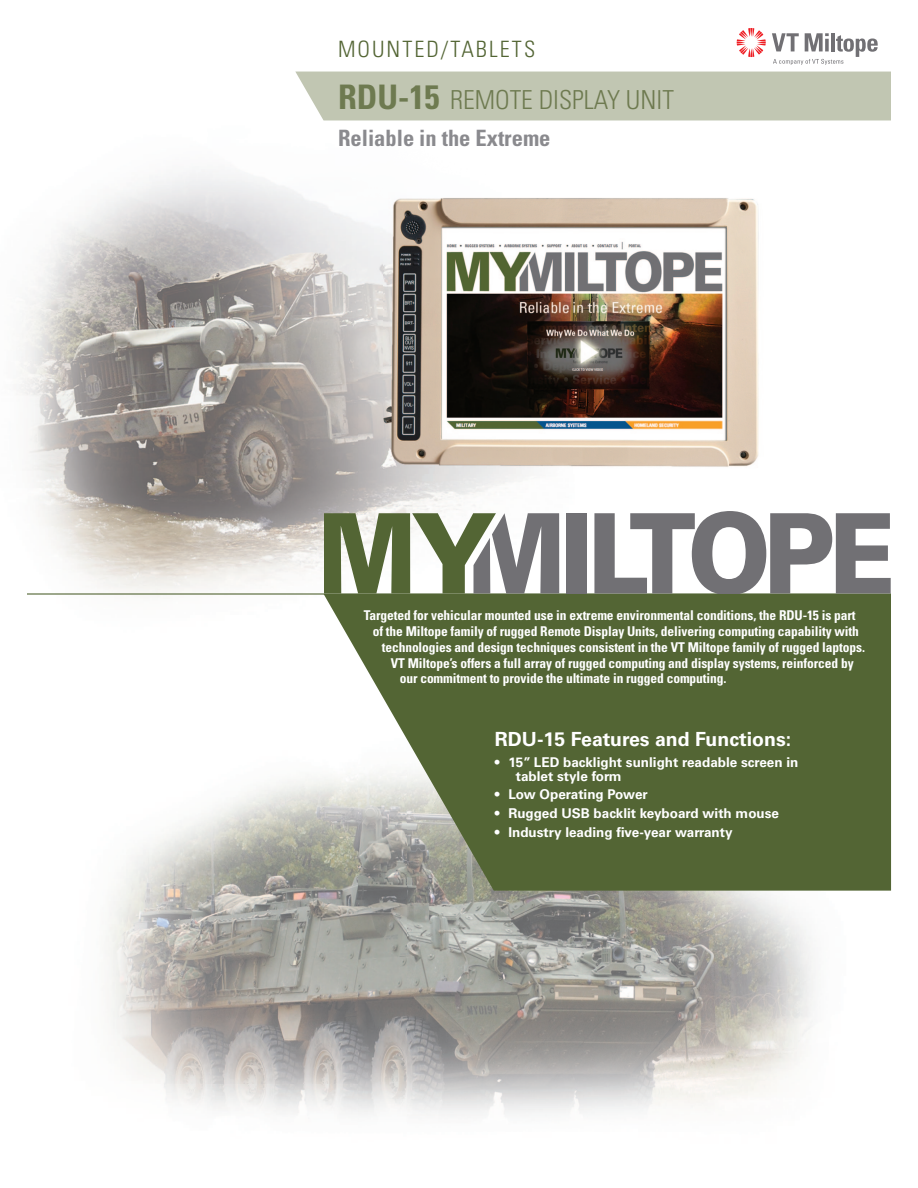
<style>
.page{position:relative;width:918px;height:1188px;background:#fff}
.page>*{position:absolute;margin:0;border:0;box-sizing:border-box;transform-origin:0 0}
.t1{font:300 condensed 26.1px "Univers LT Std";color:#6e7a50}
.t2{font:700 condensed 22.5px "Univers LT Std";color:#8a8a8e}
.t3{font:300 condensed 22.5px "Univers LT Std";letter-spacing:.09em;color:#536534}
.t4{font:700 19.5px "Univers LT Std";color:#fff}
.t5{font:700 condensed 13.5px "Univers LT Std";letter-spacing:-.01em;color:#fff}
.t6{font:700 13.5px/13.5px "Univers LT Std";color:#fff}
.s1{font-weight:700;font-size:33.75px}
.s2{font-stretch:normal;font-size:19.5px;color:#fff}
</style>
<div class="page">
<img style="left:19px;top:71px;width:337px;height:1043px">
<img style="left:356px;top:206px;width:52px;height:908px">
<img style="left:715px;top:809px;width:177px;height:288px">
<img style="left:408px;top:474px;width:307px;height:642px">
<hr style="left:27px;top:593px;width:864px;height:2px;background:#536534">
<div style="left:295px;top:72px;width:596px;height:48px;background:#c1c6b2"></div>
<div style="left:567px;top:513px;width:20px;height:80px;background:#717074"></div>
<svg style="left:594px;top:511px;width:297px;height:83px"></svg>
<svg style="left:324px;top:513px;width:235px;height:80px"></svg>
<svg style="left:324px;top:595px;width:567px;height:296px;background:#65754a"></svg>
<svg style="left:737px;top:28px;width:29px;height:29px"></svg>
<svg style="left:772px;top:33px;width:106px;height:32px"></svg>
<img style="left:384px;top:195px;width:375px;height:279px">
<h2 class="t3" style="left:338px;top:36px;width:199px">MOUNTED/TABLETS</h2>
<h1 class="t1" style="left:338px;top:84px;width:337px"><span class="s1">RDU-15</span> REMOTE DISPLAY UNIT</h1>
<h2 class="t2" style="left:338px;top:124px;width:219px">Reliable in the Extreme<span class="s2">:</span></h2>
<p class="t5" style="left:364px;top:607px;width:493px">Targeted for vehicular mounted use in extreme environmental conditions, the RDU-15 is part</p>
<p class="t5" style="left:373px;top:623px;width:488px">of the Miltope family of rugged Remote Display Units, delivering computing capability with</p>
<p class="t5" style="left:382px;top:639px;width:485px">technologies and design techniques consistent in the VT Miltope family of rugged laptops.</p>
<p class="t5" style="left:391px;top:655px;width:464px">VT Miltope’s offers a full array of rugged computing and display systems, reinforced by</p>
<p class="t5" style="left:400px;top:670px;width:328px">our commitment to provide the ultimate in rugged computing.</p>
<h3 class="t4" style="left:495px;top:728px;width:298px">RDU-15 Features and Functions:</h3>
<p class="t6" style="left:516px;top:756px;width:284px;text-indent:-21px">• 1 5” LED backlight sunlight readable screen in tablet style form</p>
<p class="t6" style="left:495px;top:788px;width:154px">• Low Operating Power</p>
<p class="t6" style="left:495px;top:807px;width:286px">• Rugged USB backlit keyboard with mouse</p>
<p class="t6" style="left:495px;top:825px;width:239px">• Industry leading five-year warranty</p>
</div>
